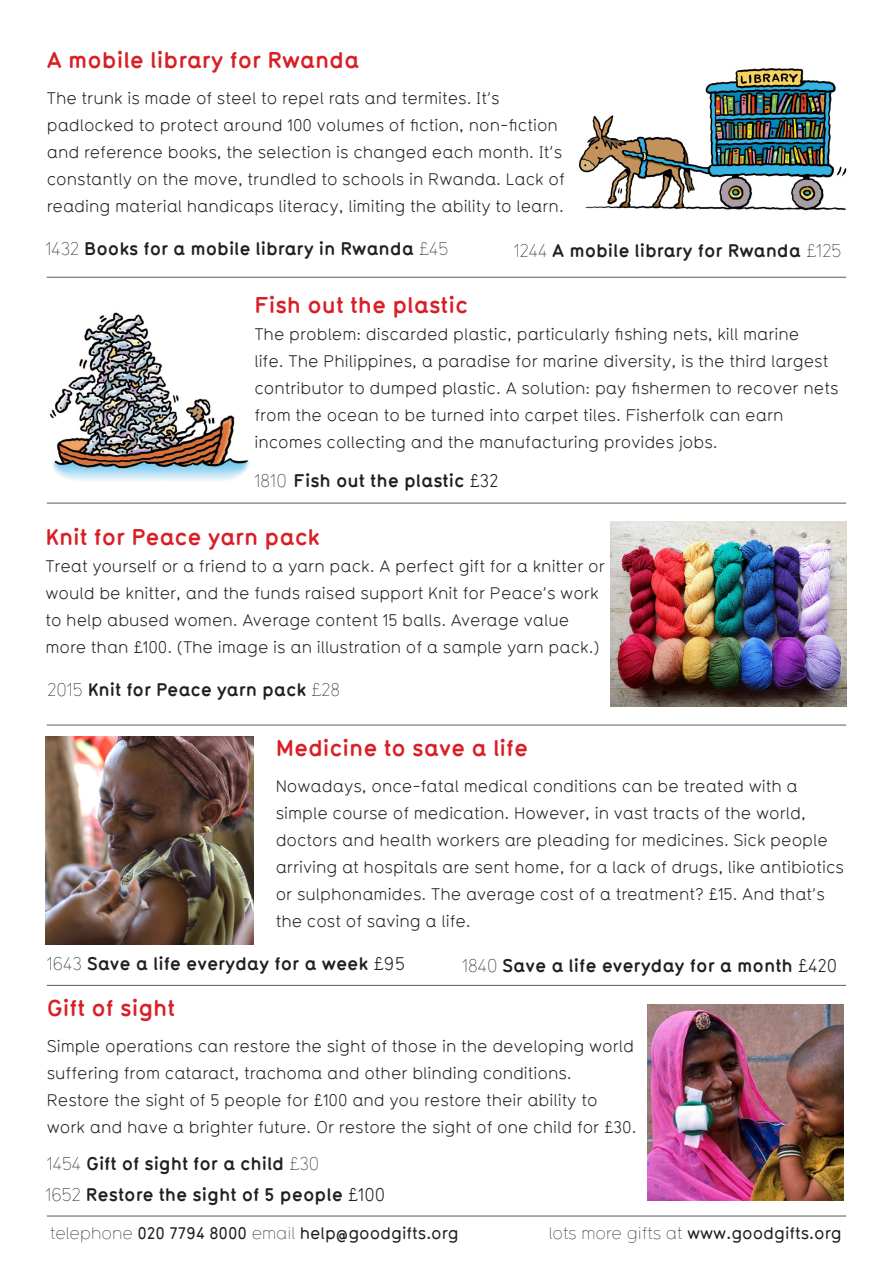
<style>
.page{position:relative;width:893px;height:1263px;background:#fff}
.page>*{position:absolute;margin:0;border:0;box-sizing:border-box;transform-origin:0 0}
.Body{font:700 22.5px "Typ 1451";color:#d91f26}
.Body-2{font:700 18px "Typ 1451";letter-spacing:-.005em;color:#231f20}
.t1{font:16.5px/27px "Typ 1451";color:#231f20}
.t2{font:500 16.5px "Typ 1451";color:#231f20}
.s1{font-weight:300}
.s2{font-weight:400}
</style>
<div class="page">
<hr style="left:47px;top:1216px;width:799px;height:1px;background:#5d5b5b">
<img style="left:578px;top:68px;width:268px;height:143px">
<img style="left:49px;top:312px;width:201px;height:169px">
<img style="left:611px;top:521px;width:235px;height:186px">
<img style="left:45px;top:736px;width:209px;height:209px">
<img style="left:648px;top:1004px;width:195px;height:196px">
<hr style="left:47px;top:985px;width:799px;height:1px;background:#5d5b5b">
<hr style="left:47px;top:725px;width:799px;height:1px;background:#5d5b5b">
<hr style="left:47px;top:503px;width:799px;height:1px;background:#5d5b5b">
<hr style="left:47px;top:277px;width:799px;height:1px;background:#5d5b5b">
<p class="Body" style="left:47px;top:44px;width:314px">A mobile library for Rwanda</p>
<p class="t1" style="left:47px;top:84px;width:519px">The trunk is made of steel to repel rats and termites. It’s padlocked to protect around 100 volumes of fiction, non-fiction and reference books, the selection is changed each month. It’s constantly on the move, trundled to schools in Rwanda. Lack of reading material handicaps literacy, limiting the ability to learn.</p>
<p class="Body-2" style="left:45px;top:235px;width:404px"><span class="s1">1432</span> Books for a mobile library in Rwanda <span class="s1">£45</span></p>
<p class="Body-2" style="left:514px;top:238px;width:329px"><span class="s1">1244</span> A mobile library for Rwanda <span class="s1">£125</span></p>
<p class="Body" style="left:254px;top:289px;width:215px">Fish out the plastic</p>
<p class="t1" style="left:254px;top:320px;width:586px">The problem: discarded plastic, particularly fishing nets, kill marine<br>life. The Philippines, a paradise for marine diversity, is the third largest contributor to dumped plastic. A solution: pay fishermen to recover nets from the ocean to be turned into carpet tiles. Fisherfolk can earn</p>
<p class="t1" style="left:254px;top:428px;width:465px">incomes collecting and the manufacturing provides jobs.</p>
<p class="Body-2" style="left:254px;top:467px;width:246px"><span class="s1">1810</span> Fish out the plastic <span class="s2">£32</span></p>
<p class="Body" style="left:45px;top:520px;width:276px">Knit for Peace yarn pack</p>
<p class="t1" style="left:45px;top:552px;width:561px">Treat yourself or a friend to a yarn pack. A perfect gift for a knitter or would be knitter, and the funds raised support Knit for Peace’s work to help abused women. Average content 15 balls. Average value more than £100. (The image is an illustration of a sample yarn pack.)</p>
<p class="Body-2" style="left:47px;top:676px;width:294px"><span class="s1">2015</span> Knit for Peace yarn pack <span class="s1">£28</span></p>
<p class="Body" style="left:276px;top:732px;width:254px">Medicine to save a life</p>
<p class="t1" style="left:276px;top:772px;width:570px">Nowadays, once-fatal medical conditions can be treated with a simple course of medication. However, in vast tracts of the world, doctors and health workers are pleading for medicines. Sick people arriving at hospitals are sent home, for a lack of drugs, like antibiotics or sulphonamides. The average cost of a treatment? £15. And that’s the cost of saving a life.</p>
<p class="Body-2" style="left:47px;top:951px;width:360px"><span class="s1">1643</span> Save a life everyday for a week <span class="s2">£95</span></p>
<p class="Body" style="left:47px;top:992px;width:130px">Gift of sight</p>
<p class="t1" style="left:47px;top:1031px;width:589px">Simple operations can restore the sight of those in the developing world suffering from cataract, trachoma and other blinding conditions.</p>
<p class="t1" style="left:47px;top:1085px;width:591px">Restore the sight of 5 people for £100 and you restore their ability to work and have a brighter future. Or restore the sight of one child for £30.</p>
<p class="Body-2" style="left:462px;top:953px;width:377px"><span class="s1">1840</span> Save a life everyday for a month <span class="s2">£420</span></p>
<p class="Body-2" style="left:47px;top:1151px;width:274px"><span class="s1">1454</span> Gift of sight for a child <span class="s1">£30</span></p>
<p class="Body-2" style="left:45px;top:1181px;width:341px"><span class="s1">1652</span> Restore the sight of 5 people <span class="s2">£100</span></p>
<p class="t2" style="left:50px;top:1222px;width:410px"><span class="s1">telephone</span> 020 7794 8000 <span class="s1">email</span> help@goodgifts.org</p>
<p class="t2" style="left:549px;top:1222px;width:294px"><span class="s1">lots more gifts at</span> www.goodgifts.org</p>
</div>
